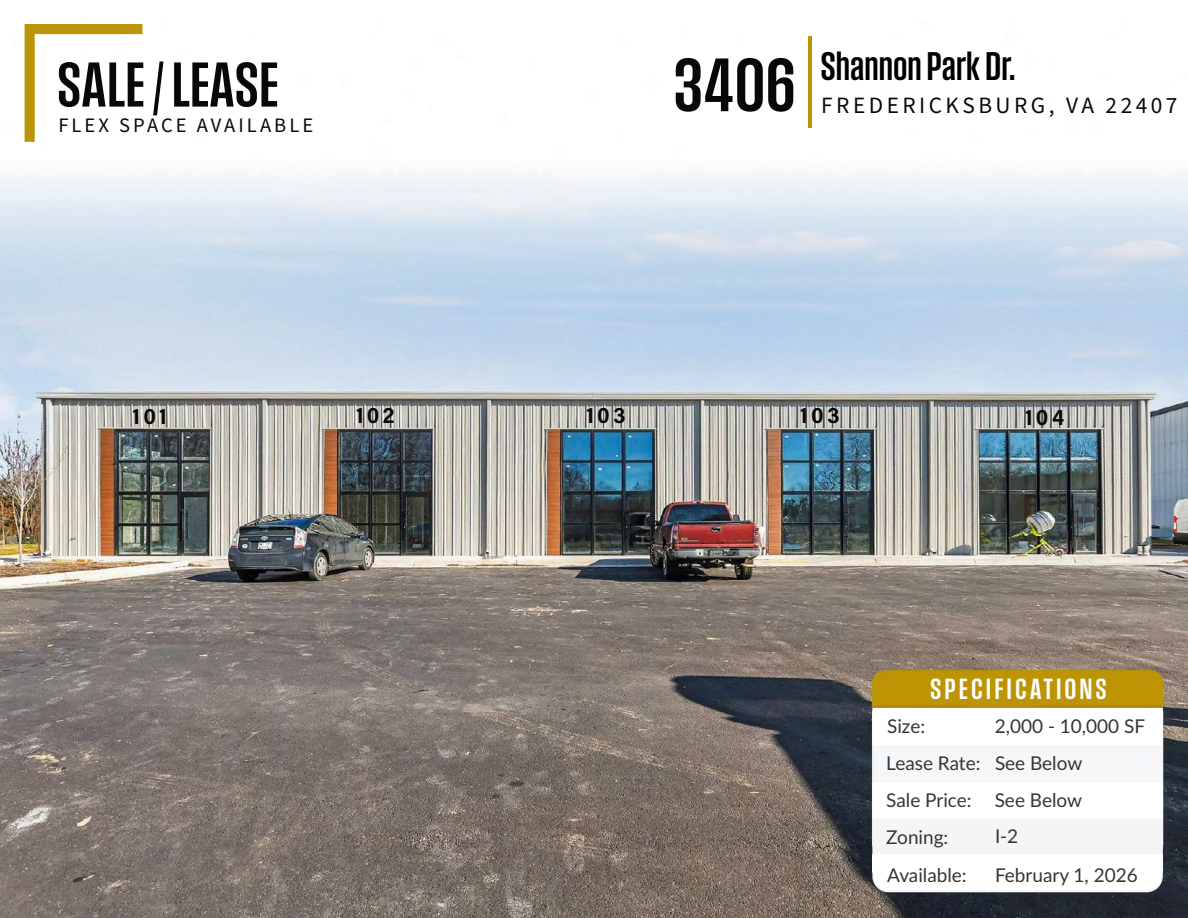
<style>
.page{position:relative;width:1188px;height:918px;background:#fff}
.page>*{position:absolute;margin:0;border:0;box-sizing:border-box;transform-origin:0 0}
.t1{font:79.5px "Field Gothic No.34 Demi X Cond";color:#080907}
.t2{font:66.45px "Field Gothic No.34 Demi X Cond";color:#080907}
.t3{font:42px "Field Gothic No.34 Demi X Cond";color:#000}
.t4{font:30.75px "Field Gothic No.34 Demi X Cond";letter-spacing:.1em;color:#fff}
.t5{font:23.4px "Source Sans 3";letter-spacing:.15em;color:#080907}
.t6{font:700 22.5px "Acumin Pro Semi Cond";letter-spacing:.15em;color:#080907}
.t7{font:20.55px "Source Sans 3";letter-spacing:.15em;color:#080907}
.t8{font:19.05px/38.7px "Lato";color:#373535}
</style>
<div class="page">
<img style="left:0;top:838px;width:1188px;height:80px">
<img style="left:0;top:24px;width:1188px;height:814px">
<hr style="left:808px;top:37px;width:4px;height:91px;background:#bc9407">
<svg style="left:25px;top:24px;width:117px;height:118px"></svg>
<img style="left:862px;top:711px;width:312px;height:157px">
<div style="left:873px;top:820px;width:289px;height:34px;background:#f6f5f5"></div>
<svg style="left:871px;top:852px;width:293px;height:41px"></svg>
<div style="left:872px;top:854px;width:291px;height:18px;background:#fff"></div>
<div style="left:873px;top:708px;width:289px;height:34px;background:#fff"></div>
<div style="left:873px;top:783px;width:289px;height:35px;background:#fff"></div>
<div style="left:898px;top:750px;width:239px;height:26px;background:#f6f7f8"></div>
<img style="left:862px;top:668px;width:310px;height:40px">
<h2 class="t2" style="left:57px;top:51px;width:223px">SALE / LEASE</h2>
<h1 class="t1" style="left:673px;top:45px;width:124px">3406</h1>
<p class="t7" style="left:58px;top:112px;width:256px">FLEX SPACE AVAILABLE</p>
<h3 class="t3" style="left:820px;top:45px;width:197px">Shannon Park Dr.</h3>
<p class="t5" style="left:821px;top:90px;width:358px">FREDERICKSBURG, VA 22407</p>
<p class="t6" style="left:133px;top:400px;width:35px">101</p>
<p class="t6" style="left:356px;top:400px;width:40px">102</p>
<p class="t6" style="left:587px;top:400px;width:40px">103</p>
<p class="t6" style="left:801px;top:400px;width:40px">103</p>
<p class="t6" style="left:1025px;top:401px;width:40px">104</p>
<h3 class="t4" style="left:930px;top:674px;width:178px">SPECIFICATIONS</h3>
<p class="t8" style="left:887px;top:706px;width:39px">Size:</p>
<p class="t8" style="left:995px;top:706px;width:152px">2,000 - 10,000 SF</p>
<p class="t8" style="left:886px;top:743px;width:198px;line-height:37.2px">Lease Rate: See Below<br>Sale Price: See Below</p>
<p class="t8" style="left:886px;top:817px;width:64px">Zoning:</p>
<p class="t8" style="left:995px;top:816px;width:144px">I-2<br>February 1, 2026</p>
<p class="t8" style="left:887px;top:854px;width:81px">Available:</p>
</div>
